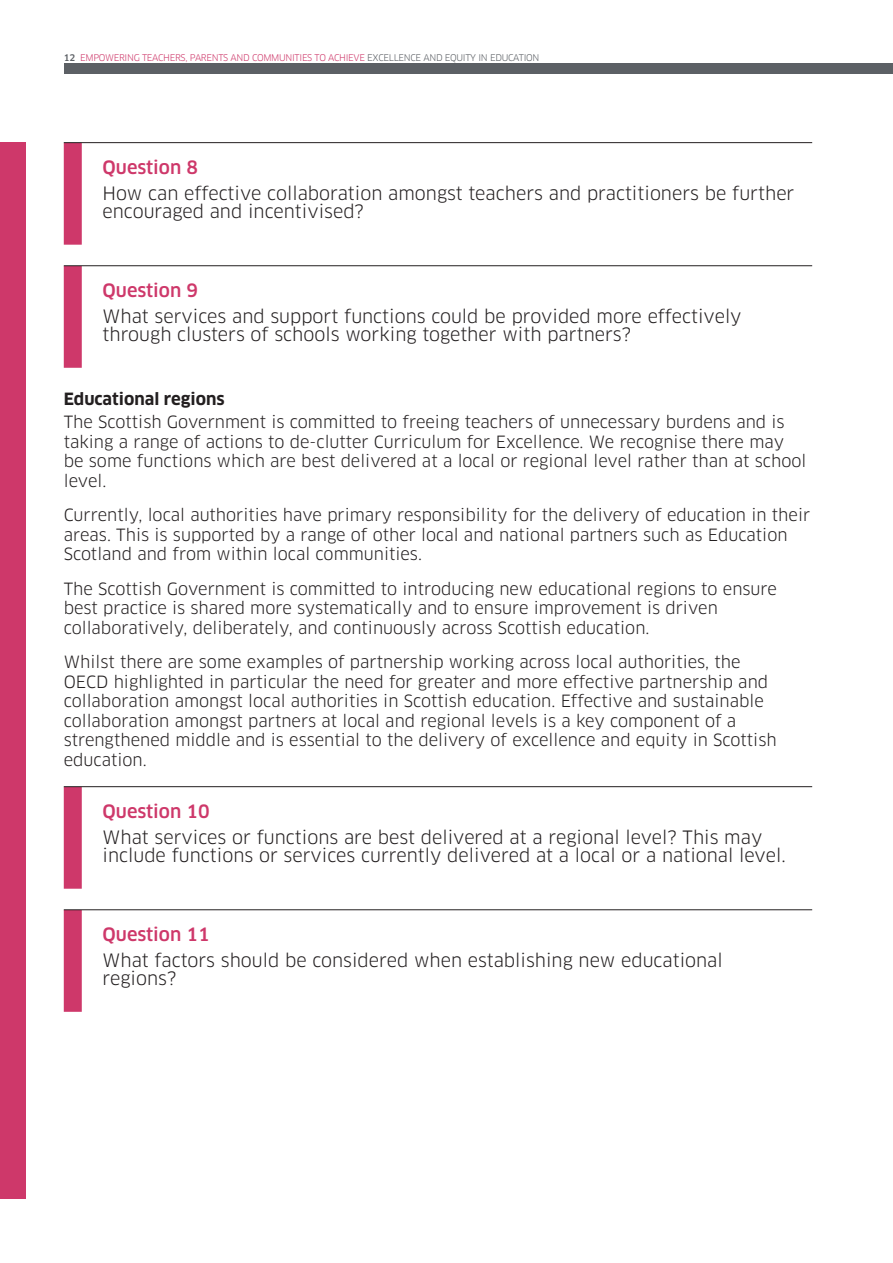
<style>
.page{position:relative;width:893px;height:1263px;background:#fff}
.page>*{position:absolute;margin:0;border:0;box-sizing:border-box;transform-origin:0 0}
.Question_Box_TEXT{font:18px/18px "Clan";color:#231f20}
.Question_BOX{font:500 18px "Clan";color:#ce386a}
.NEW_Body_Text{font:16.5px/19.5px "Clan";color:#231f20}
.New_Heading_3{font:700 16.5px "Clan";color:#231f20}
.t1{font:9px "Clan";letter-spacing:-.035em;color:#ce386a}
.s1{font-weight:500;color:#5c6065}
.s2{color:#5c6065}
</style>
<div class="page">
<div style="left:64px;top:64px;width:829px;height:10px;background:#5c6065"></div>
<div style="left:0;top:142px;width:26px;height:1057px;background:#ce386a"></div>
<div style="left:64px;top:143px;width:18px;height:102px;background:#ce386a"></div>
<hr style="left:64px;top:142px;width:748px;height:1px;background:#231f20">
<div style="left:64px;top:266px;width:18px;height:102px;background:#ce386a"></div>
<hr style="left:64px;top:265px;width:748px;height:1px;background:#231f20">
<div style="left:64px;top:787px;width:18px;height:102px;background:#ce386a"></div>
<hr style="left:64px;top:786px;width:748px;height:1px;background:#231f20">
<div style="left:64px;top:910px;width:18px;height:102px;background:#ce386a"></div>
<hr style="left:64px;top:909px;width:748px;height:1px;background:#231f20">
<p class="t1" style="left:64px;top:52px;width:477px"><span class="s1">12</span> EMPOWERING TEACHERS, PARENTS AND COMMUNITIES TO ACHIEVE <span class="s2">EXCELLENCE AND EQUITY IN EDUCATION</span></p>
<p class="Question_BOX" style="left:103px;top:156px;width:97px">Question 8</p>
<p class="Question_Box_TEXT" style="left:103px;top:185px;width:693px">How can effective collaboration amongst teachers and practitioners be further encouraged and incentivised?</p>
<p class="Question_BOX" style="left:103px;top:279px;width:97px">Question 9</p>
<p class="Question_Box_TEXT" style="left:103px;top:308px;width:641px">What services and support functions could be provided more effectively through clusters of schools working together with partners?</p>
<p class="New_Heading_3" style="left:64px;top:388px;width:162px">Educational regions</p>
<p class="NEW_Body_Text" style="left:64px;top:413px;width:744px">The Scottish Government is committed to freeing teachers of unnecessary burdens and is taking a range of actions to de-clutter Curriculum for Excellence. We recognise there may be some functions which are best delivered at a local or regional level rather than at school level.</p>
<p class="NEW_Body_Text" style="left:64px;top:506px;width:748px">Currently, local authorities have primary responsibility for the delivery of education in their areas. This is supported by a range of other local and national partners such as Education<br>Scotland and from within local communities.</p>
<p class="NEW_Body_Text" style="left:64px;top:579px;width:715px">The Scottish Government is committed to introducing new educational regions to ensure best practice is shared more systematically and to ensure improvement is driven collaboratively, deliberately, and continuously across Scottish education.</p>
<p class="NEW_Body_Text" style="left:64px;top:652px;width:714px">Whilst there are some examples of partnership working across local authorities, the OECD highlighted in particular the need for greater and more effective partnership and collaboration amongst local authorities in Scottish education. Effective and sustainable collaboration amongst partners at local and regional levels is a key component of a strengthened middle and is essential to the delivery of excellence and equity in Scottish education.</p>
<p class="Question_BOX" style="left:103px;top:800px;width:109px">Question 10</p>
<p class="Question_Box_TEXT" style="left:103px;top:829px;width:685px">What services or functions are best delivered at a regional level? This may include functions or services currently delivered at a local or a national level.</p>
<p class="Question_BOX" style="left:103px;top:923px;width:109px">Question 11</p>
<p class="Question_Box_TEXT" style="left:103px;top:952px;width:622px">What factors should be considered when establishing new educational regions?</p>
</div>
